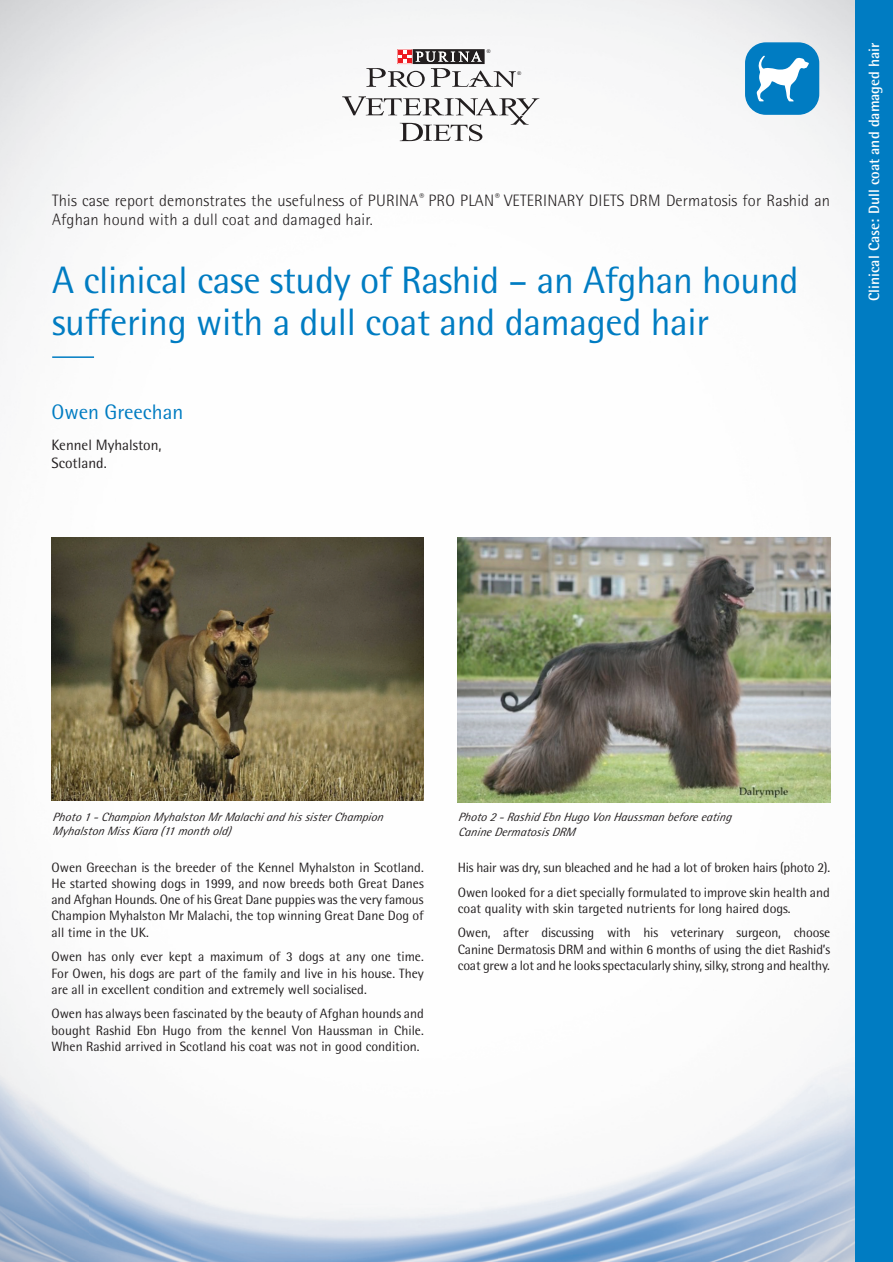
<style>
.page{position:relative;width:893px;height:1262px;background:#fff}
.page>*{position:absolute;margin:0;border:0;box-sizing:border-box;transform-origin:0 0}
.t1{font:38.25px/42px "Rotis Semi Sans Std";letter-spacing:-.01em;color:#007cc2}
.t2{font:21px "Rotis Semi Sans Std";color:#007cc2}
.t3{font:300 16.5px/19.5px "Rotis Semi Sans Std";letter-spacing:.01em;color:#231f20}
.t4{font:700 15px "Rotis Semi Sans Std";color:#fff}
.t5{font:15px/18px "Rotis Semi Sans Std";color:#231f20}
.t6{font:13.5px/16.2px "Rotis Semi Sans Std";letter-spacing:-.005em;color:#231f20;text-align:justify}
.t7{font:italic 12px/14.4px "Rotis Semi Sans Std";color:#231f20}
.t8{font:5.1px "Gill Sans";color:#231f20}
</style>
<div class="page">
<img style="left:0;top:0;width:90px;height:1013px">
<img style="left:90px;top:0;width:765px;height:803px">
<img style="left:0;top:1013px;width:855px;height:248px">
<div style="left:745px;top:43px;width:73px;height:71px;background:#007cc2;border-radius:20px"></div>
<div style="left:745px;top:42px;width:74px;height:73px;border:2px solid #007cc2;border-radius:20px"></div>
<div style="left:855px;top:0;width:37px;height:1261px;background:#007cc2"></div>
<svg style="left:366px;top:49px;width:150px;height:38px"></svg>
<svg style="left:342px;top:96px;width:197px;height:45px"></svg>
<hr style="left:52px;top:356px;width:42px;height:2px;background:#007cc2">
<img style="left:51px;top:537px;width:373px;height:263px">
<svg style="left:756px;top:55px;width:53px;height:46px"></svg>
<img style="left:458px;top:537px;width:372px;height:265px">
<p class="t8" style="left:487px;top:48px;width:5px">®</p>
<p class="t8" style="left:517px;top:71px;width:5px">®</p>
<p class="t3" style="left:52px;top:190px;width:779px">This case report demonstrates the usefulness of PURINA<sup>®</sup> PRO PLAN<sup>®</sup> VETERINARY DIETS DRM Dermatosis for Rashid an<br>Afghan hound with a dull coat and damaged hair.</p>
<h1 class="t1" style="left:52px;top:259px;width:747px">A clinical case study of Rashid – an Afghan hound suffering with a dull coat and damaged hair</h1>
<h2 class="t2" style="left:51px;top:399px;width:133px">Owen Greechan</h2>
<p class="t5" style="left:51px;top:435px;width:112px">Kennel Myhalston,<br>Scotland.</p>
<p class="t4" style="left:864px;top:301px;width:260px;rotate:-90deg">Clinical Case: Dull coat and damaged hair</p>
<p class="t7" style="left:52px;top:809px;width:334px">Photo 1 - Champion Myhalston Mr Malachi and his sister Champion<br>Myhalston Miss Kiara (11 month old)</p>
<p class="t7" style="left:458px;top:809px;width:277px">Photo 2 - Rashid Ebn Hugo Von Haussman before eating<br>Canine Dermatosis DRM</p>
<p class="t6" style="left:458px;top:854px;width:374px;line-height:24.8px">His hair was dry, sun bleached and he had a lot of broken hairs (photo 2).<br>Owen looked for a diet specially formulated to improve skin health and</p>
<p class="t6" style="left:458px;top:895px;width:374px;line-height:24.8px">coat quality with skin targeted nutrients for long haired dogs.<br>Owen, after discussing with his veterinary surgeon, choose</p>
<p class="t6" style="left:458px;top:940px;width:374px">Canine Dermatosis DRM and within 6 months of using the diet Rashid’s coat grew a lot and he looks spectacularly shiny, silky, strong and healthy.</p>
<p class="t6" style="left:51px;top:859px;width:374px">Owen Greechan is the breeder of the Kennel Myhalston in Scotland.<br>He started showing dogs in 1999, and now breeds both Great Danes and Afghan Hounds. One of his Great Dane puppies was the very famous Champion Myhalston Mr Malachi, the top winning Great Dane Dog of all time in the UK.</p>
<p class="t6" style="left:51px;top:948px;width:374px">Owen has only ever kept a maximum of 3 dogs at any one time.<br>For Owen, his dogs are part of the family and live in his house. They are all in excellent condition and extremely well socialised.</p>
<p class="t6" style="left:51px;top:1005px;width:374px">Owen has always been fascinated by the beauty of Afghan hounds and bought Rashid Ebn Hugo from the kennel Von Haussman in Chile.<br>When Rashid arrived in Scotland his coat was not in good condition.</p>
</div>
